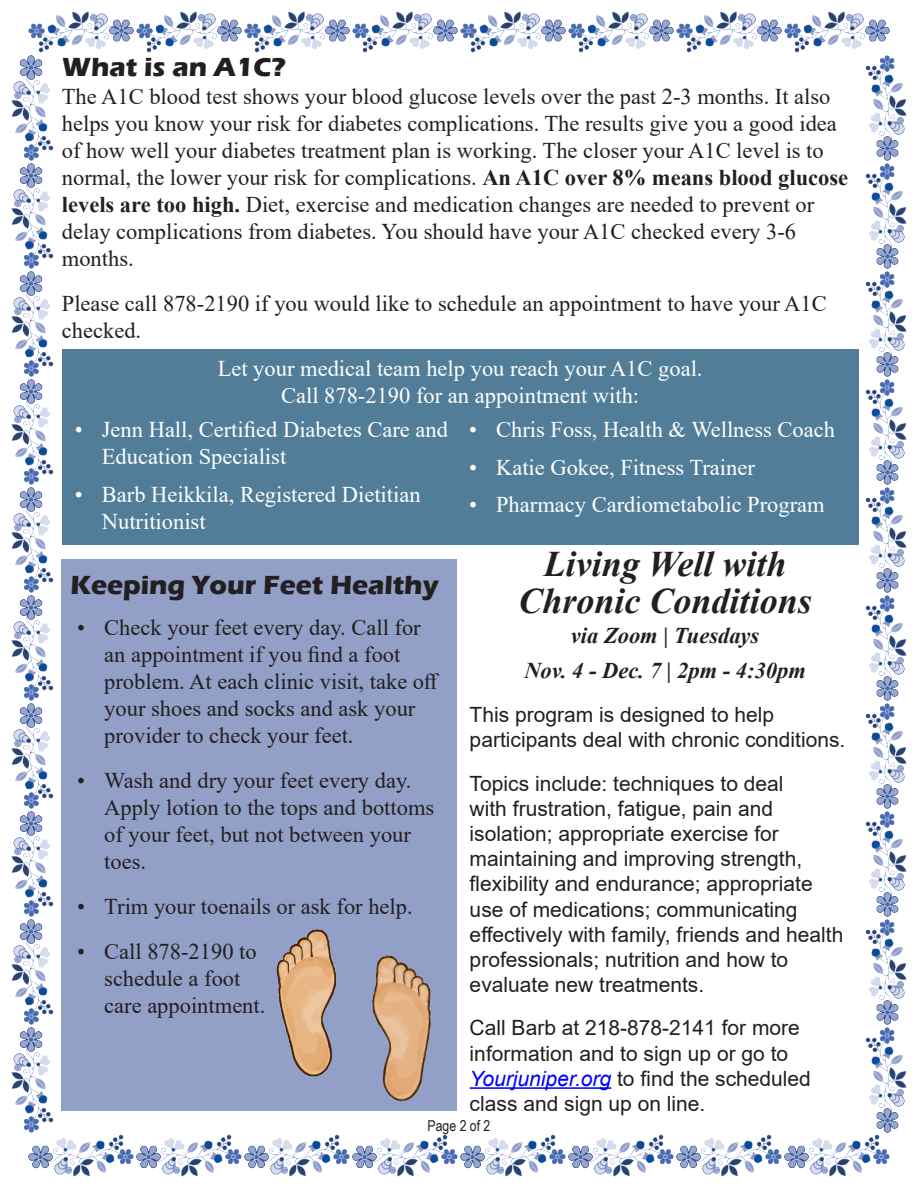
<style>
.page{position:relative;width:918px;height:1188px;background:#fff}
.page>*{position:absolute;margin:0;border:0;box-sizing:border-box;transform-origin:0 0}
.t1{font:italic 700 36px/37.5px "Times New Roman";color:#231f20;text-align:center}
.t2{font:700 27px "Eras ITC";color:#231f20}
.t3{font:22.5px/27px "Times New Roman";color:#231f20}
.t4{font:22.5px/27px "Times New Roman";color:#fff}
.t5{font:italic 700 22.5px/34.5px "Times New Roman";color:#231f20;text-align:center}
.t6{font:21px/25.2px "Arial";color:#231f20}
.t7{font:15px "Arial Narrow";color:#231f20}
.s1{font-weight:700}
.s2{font-style:italic;color:#00f}
</style>
<div class="page">
<div style="left:62px;top:559px;width:396px;height:552px;background:#929fc6"></div>
<hr style="left:470px;top:1087px;width:141px;height:2px;background:#00f">
<img style="left:276px;top:929px;width:61px;height:148px">
<img style="left:372px;top:955px;width:60px;height:147px">
<div style="left:62px;top:349px;width:796px;height:196px;background:#517d98"></div>
<img style="left:11px;top:55px;width:43px;height:1078px">
<img style="left:28px;top:11px;width:862px;height:42px">
<img style="left:28px;top:1134px;width:862px;height:43px">
<img style="left:865px;top:55px;width:42px;height:1078px">
<p class="t2" style="left:62px;top:51px;width:225px">What is an A1C?</p>
<p class="t3" style="left:62px;top:82px;width:788px">The A1C blood test shows your blood glucose levels over the past 2-3 months. It also helps you know your risk for diabetes complications. The results give you a good idea of how well your diabetes treatment plan is working. The closer your A1C level is to normal, the lower your risk for complications. <span class="s1">An A1C over 8% means blood glucose levels are too high.</span> Diet, exercise and medication changes are needed to prevent or delay complications from diabetes. You should have your A1C checked every 3-6 months.</p>
<p class="t3" style="left:62px;top:289px;width:766px">Please call 878-2190 if you would like to schedule an appointment to have your A1C checked.</p>
<p class="t4" style="left:218px;top:354px;width:486px">Let your medical team help you reach your A1C goal.</p>
<p class="t4" style="left:281px;top:381px;width:360px">Call 878-2190 for an appointment with:</p>
<p class="t4" style="left:102px;top:416px;width:348px;text-indent:-27px">• Jenn Hall, Certified Diabetes Care and<br>Education Specialist</p>
<p class="t4" style="left:102px;top:480px;width:320px;text-indent:-27px">• Barb Heikkila, Registered Dietitian<br>Nutritionist</p>
<p class="t4" style="left:469px;top:416px;width:368px">• Chris Foss, Health &amp; Wellness Coach</p>
<p class="t4" style="left:469px;top:453px;width:287px">• Katie Gokee, Fitness Trainer</p>
<p class="t4" style="left:469px;top:491px;width:357px">• Pharmacy Cardiometabolic Program</p>
<p class="t2" style="left:70px;top:570px;width:370px">Keeping Your Feet Healthy</p>
<p class="t3" style="left:104px;top:613px;width:337px;text-indent:-27px">• Check your feet every day. Call for an appointment if you find a foot problem. At each clinic visit, take off your shoes and socks and ask your provider to check your feet.</p>
<p class="t3" style="left:104px;top:766px;width:332px;text-indent:-27px">• Wash and dry your feet every day.<br>Apply lotion to the tops and bottoms of your feet, but not between your toes.</p>
<p class="t3" style="left:77px;top:892px;width:337px">• Trim your toenails or ask for help.</p>
<p class="t3" style="left:104px;top:937px;width:163px;text-indent:-27px">• Call 878-2190 to schedule a foot care appointment.</p>
<p class="t1" style="left:519px;top:544px;width:295px">Living Well with<br>Chronic Conditions</p>
<p class="t5" style="left:524px;top:618px;width:283px">via Zoom | Tuesdays<br>Nov. 4 - Dec. 7 | 2pm - 4:30pm</p>
<p class="t6" style="left:470px;top:702px;width:377px">This program is designed to help participants deal with chronic conditions.</p>
<p class="t6" style="left:470px;top:771px;width:375px">Topics include: techniques to deal<br>with frustration, fatigue, pain and isolation; appropriate exercise for maintaining and improving strength, flexibility and endurance; appropriate use of medications; communicating effectively with family, friends and health professionals; nutrition and how to evaluate new treatments.</p>
<p class="t6" style="left:470px;top:1015px;width:343px">Call Barb at 218-878-2141 for more information and to sign up or go to<br><span class="s2">Yourjuniper.org</span> to find the scheduled class and sign up on line.</p>
<p class="t7" style="left:428px;top:1115px;width:64px">Page 2 of 2</p>
</div>
